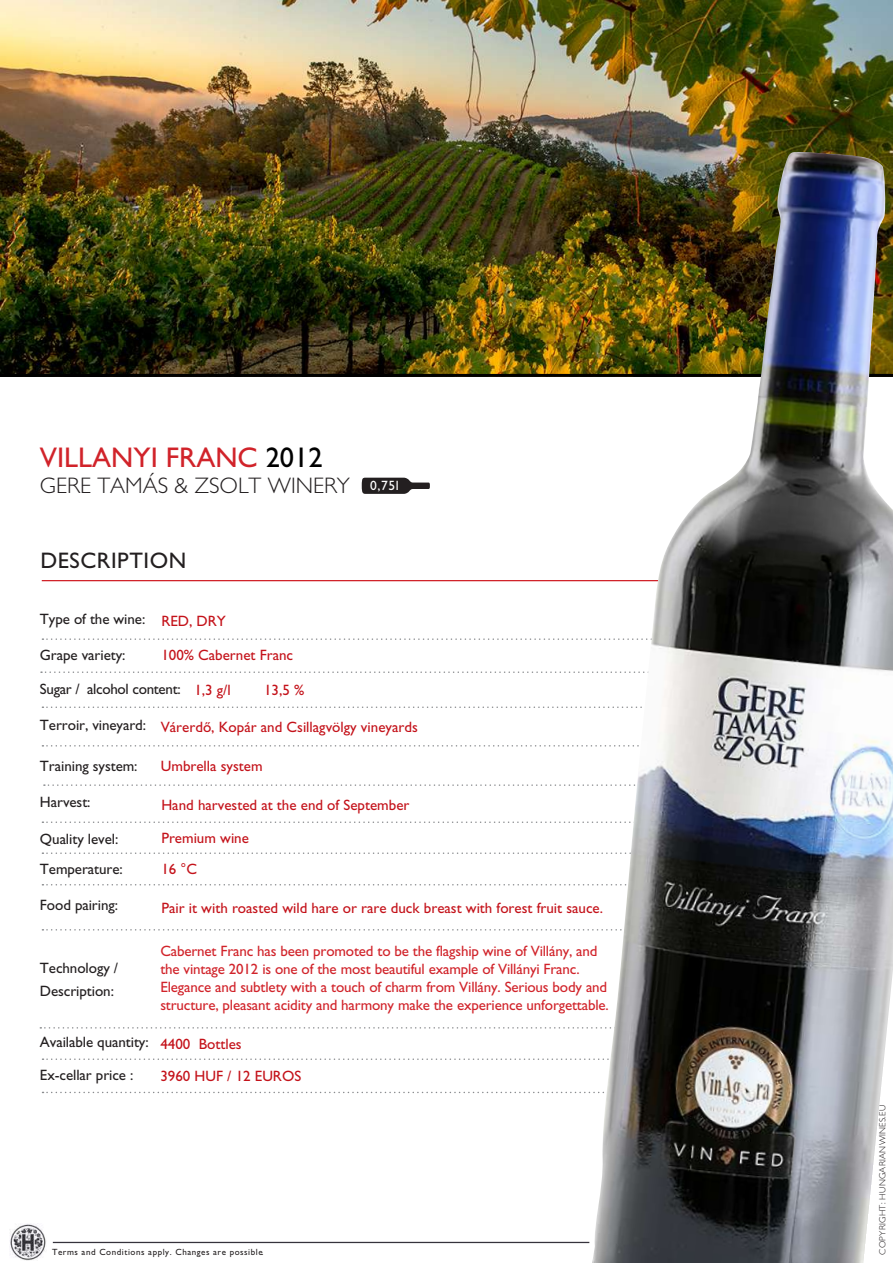
<style>
.page{position:relative;width:893px;height:1263px;background:#fff}
.page>*{position:absolute;margin:0;border:0;box-sizing:border-box;transform-origin:0 0}
.t1{font:500 28.5px "Gill CE";color:#d1232a}
.t2{font:300 22.5px "Gill CE";color:#231f20}
.t3{font:500 22.5px "Gill CE";letter-spacing:.025em;color:#231f20}
.t4{font:500 15px/18px "Gill CE";letter-spacing:-.01em;color:#d1232a}
.t5{font:500 15px/32.8px "Gill CE";color:#c4121a}
.t6{font:500 15px/30px "Gill CE";letter-spacing:-.005em;color:#231f20}
.t7{font:500 13.5px "Gill CE";color:#fff}
.t8{font:500 9px "Gill CE";letter-spacing:.06em;color:#231f20}
.t9{font:300 9px "Gill CE";letter-spacing:.025em;color:#231f20}
.s1{color:#000}
</style>
<div class="page">
<img style="left:0;top:0;width:893px;height:374px">
<hr style="left:0;top:374px;width:893px;height:3px;background:#000">
<svg style="left:42px;top:638px;width:550px;height:2px"></svg>
<svg style="left:42px;top:706px;width:549px;height:2px"></svg>
<svg style="left:44px;top:784px;width:545px;height:2px"></svg>
<svg style="left:42px;top:821px;width:550px;height:2px"></svg>
<svg style="left:42px;top:884px;width:547px;height:1px"></svg>
<svg style="left:42px;top:929px;width:547px;height:1px"></svg>
<svg style="left:42px;top:852px;width:547px;height:2px"></svg>
<hr style="left:42px;top:580px;width:702px;height:1px;background:#d1232a">
<svg style="left:41px;top:671px;width:548px;height:2px"></svg>
<svg style="left:42px;top:745px;width:550px;height:1px"></svg>
<svg style="left:43px;top:1058px;width:548px;height:2px"></svg>
<svg style="left:43px;top:1092px;width:548px;height:1px"></svg>
<svg style="left:40px;top:1027px;width:552px;height:1px"></svg>
<hr style="left:53px;top:1242px;width:536px;height:1px;background:#36333c">
<svg style="left:362px;top:478px;width:68px;height:16px"></svg>
<img style="left:10px;top:1224px;width:36px;height:37px">
<img style="left:592px;top:152px;width:301px;height:1111px">
<h1 class="t1" style="left:40px;top:441px;width:284px">VILLANYI FRANC <span class="s1">2012</span></h1>
<h2 class="t2" style="left:40px;top:473px;width:312px">GERE TAMÁS &amp; ZSOLT WINERY</h2>
<p class="t7" style="left:370px;top:478px;width:30px">0,75l</p>
<h2 class="t3" style="left:40px;top:548px;width:147px">DESCRIPTION</h2>
<p class="t6" style="left:40px;top:604px;width:107px">Type of the wine:</p>
<p class="t6" style="left:40px;top:640px;width:87px">Grape variety:</p>
<p class="t6" style="left:40px;top:674px;width:142px">Sugar / alcohol content:</p>
<p class="t6" style="left:40px;top:710px;width:108px">Terroir, vineyard:</p>
<p class="t6" style="left:40px;top:751px;width:99px">Training system:</p>
<p class="t6" style="left:40px;top:787px;width:52px">Harvest:</p>
<p class="t6" style="left:40px;top:824px;width:84px">Quality level:<br>Temperature:</p>
<p class="t6" style="left:40px;top:890px;width:80px">Food pairing:</p>
<p class="t5" style="left:161px;top:604px;width:66px">RED, DRY</p>
<p class="t5" style="left:161px;top:639px;width:133px">100% Cabernet Franc</p>
<p class="t5" style="left:194px;top:673px;width:38px">1,3 g/l</p>
<p class="t5" style="left:264px;top:673px;width:42px">13,5 %</p>
<p class="t5" style="left:161px;top:710px;width:258px">Várerdő, Kopár and Csillagvölgy vineyards</p>
<p class="t5" style="left:161px;top:749px;width:103px">Umbrella system</p>
<p class="t5" style="left:161px;top:788px;width:250px">Hand harvested at the end of September</p>
<p class="t5" style="left:161px;top:821px;width:89px">Premium wine</p>
<p class="t5" style="left:161px;top:853px;width:37px">16 °C</p>
<p class="t5" style="left:161px;top:891px;width:443px">Pair it with roasted wild hare or rare duck breast with forest fruit sauce.</p>
<p class="t6" style="left:40px;top:957px;width:80px;line-height:22.5px">Technology /<br>Description:</p>
<p class="t6" style="left:40px;top:1027px;width:110px">Available quantity:</p>
<p class="t6" style="left:40px;top:1060px;width:95px">Ex-cellar price :</p>
<p class="t4" style="left:160px;top:942px;width:450px">Cabernet Franc has been promoted to be the flagship wine of Villány, and the vintage 2012 is one of the most beautiful example of Villányi Franc.<br>Elegance and subtlety with a touch of charm from Villány. Serious body and structure, pleasant acidity and harmony make the experience unforgettable.</p>
<p class="t5" style="left:160px;top:1027px;width:142px">4400 Bottles<br>3960 HUF / 12 EUROS</p>
<p class="t8" style="left:52px;top:1246px;width:213px">Terms and Conditions apply. Changes are possible.</p>
<p class="t9" style="left:877px;top:1254px;width:151px;rotate:-90deg">COPYRIGHT: HUNGARIANWINES.EU</p>
</div>
